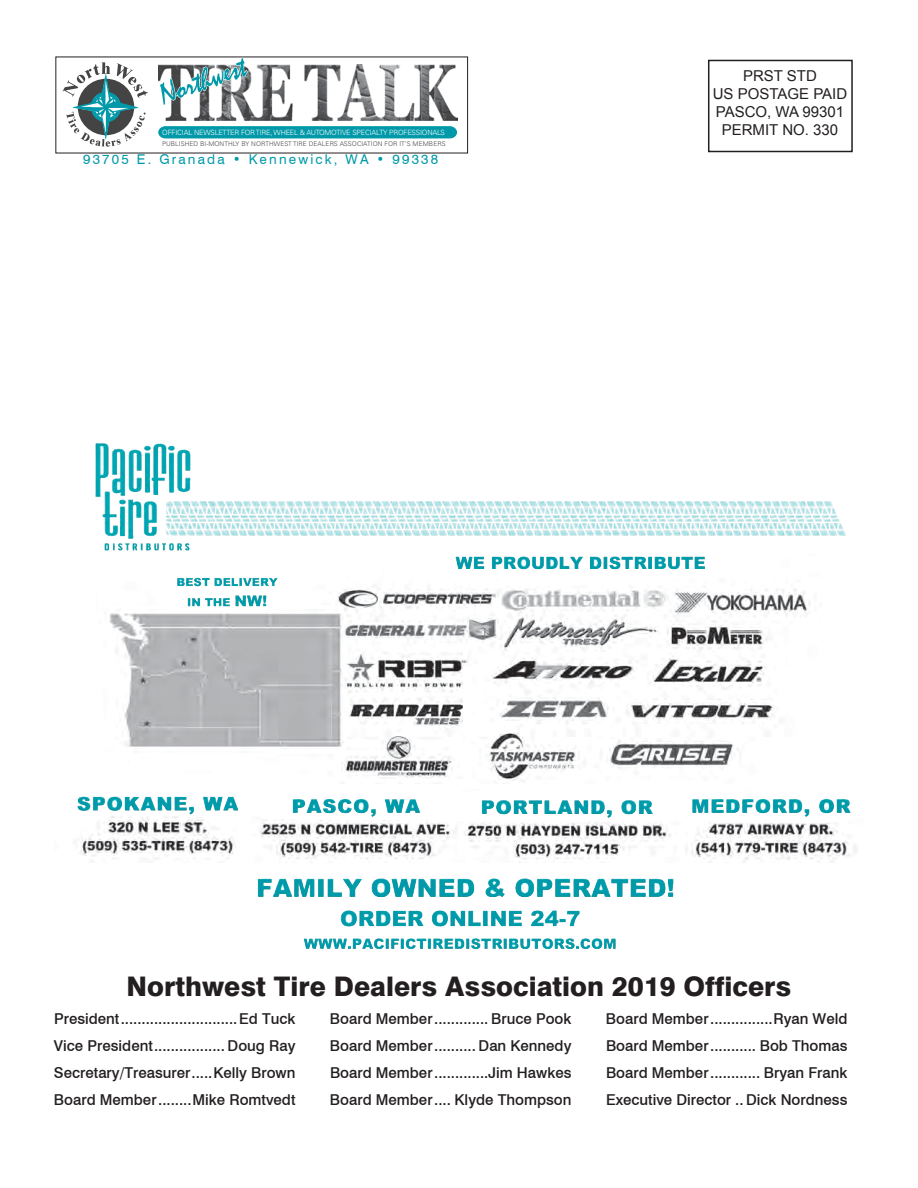
<style>
.page{position:relative;width:918px;height:1188px;background:#fff}
.page>*{position:absolute;margin:0;border:0;box-sizing:border-box;transform-origin:0 0}
.Headline{font:800 27px "Swiss 721 BT";color:#231f20}
.Headline-2{font:500 15px "Swiss 721 BT";color:#231f20}
.t1{font:15px "Arial";color:#231f20}
.t2{font:13.5px "Swiss 721 BT";letter-spacing:.16em;color:#0099a9}
.t3{font:300 13.5px "Univers";letter-spacing:.15em;color:#0099a9}
.t4{font:300 7.2px "Univers";letter-spacing:-.025em;color:#fff}
.t5{font:300 6.45px "Univers";letter-spacing:.01em;color:#444445}
</style>
<div class="page">
<img style="left:158px;top:64px;width:299px;height:57px">
<svg style="left:158px;top:126px;width:299px;height:13px;background:#109fae"></svg>
<svg style="left:159px;top:57px;width:89px;height:49px"></svg>
<svg style="left:63px;top:62px;width:85px;height:85px"></svg>
<img style="left:95px;top:443px;width:751px;height:108px">
<img style="left:77px;top:796px;width:780px;height:66px">
<img style="left:257px;top:878px;width:417px;height:71px">
<img style="left:109px;top:556px;width:701px;height:226px">
<div style="left:708px;top:60px;width:145px;height:92px;border:2px solid #231f20"></div>
<p class="t4" style="left:162px;top:128px;width:284px">OFFICIAL NEWSLETTER FOR TIRE, WHEEL &amp; AUTOMOTIVE SPECIALTY PROFESSIONALS</p>
<p class="t5" style="left:162px;top:140px;width:285px">PUBLISHED BI-MONTHLY BY NORTHWEST TIRE DEALERS ASSOCIATION FOR IT’S MEMBERS</p>
<p class="t2" style="left:83px;top:151px;width:357px">93705 E. Granada • Kennewick, WA • 99338</p>
<p class="t3" style="left:103px;top:156px;width:317px">P.O. Box 6779 • Kennewick, WA • 99336</p>
<p class="t1" style="left:743px;top:66px;width:75px">PRST STD</p>
<p class="t1" style="left:713px;top:84px;width:136px">US POSTAGE PAID</p>
<p class="t1" style="left:716px;top:102px;width:130px">PASCO, WA 99301</p>
<p class="t1" style="left:722px;top:120px;width:118px">PERMIT NO. 330</p>
<p class="Headline" style="left:127px;top:970px;width:666px">Northwest Tire Dealers Association 2019 Officers</p>
<p class="Headline-2" style="left:54px;top:1010px;width:243px">President............................Ed Tuck</p>
<p class="Headline-2" style="left:54px;top:1037px;width:243px">Vice President................. Doug Ray</p>
<p class="Headline-2" style="left:54px;top:1064px;width:243px">Secretary/Treasurer.....Kelly Brown</p>
<p class="Headline-2" style="left:54px;top:1091px;width:243px">Board Member........Mike Romtvedt</p>
<p class="Headline-2" style="left:330px;top:1010px;width:243px">Board Member............. Bruce Pook</p>
<p class="Headline-2" style="left:330px;top:1037px;width:243px">Board Member.......... Dan Kennedy</p>
<p class="Headline-2" style="left:330px;top:1064px;width:243px">Board Member.............Jim Hawkes</p>
<p class="Headline-2" style="left:330px;top:1091px;width:243px">Board Member.... Klyde Thompson</p>
<p class="Headline-2" style="left:606px;top:1010px;width:243px">Board Member...............Ryan Weld</p>
<p class="Headline-2" style="left:606px;top:1037px;width:243px">Board Member........... Bob Thomas</p>
<p class="Headline-2" style="left:606px;top:1064px;width:243px">Board Member............ Bryan Frank</p>
<p class="Headline-2" style="left:606px;top:1091px;width:243px">Executive Director .. Dick Nordness</p>
</div>
